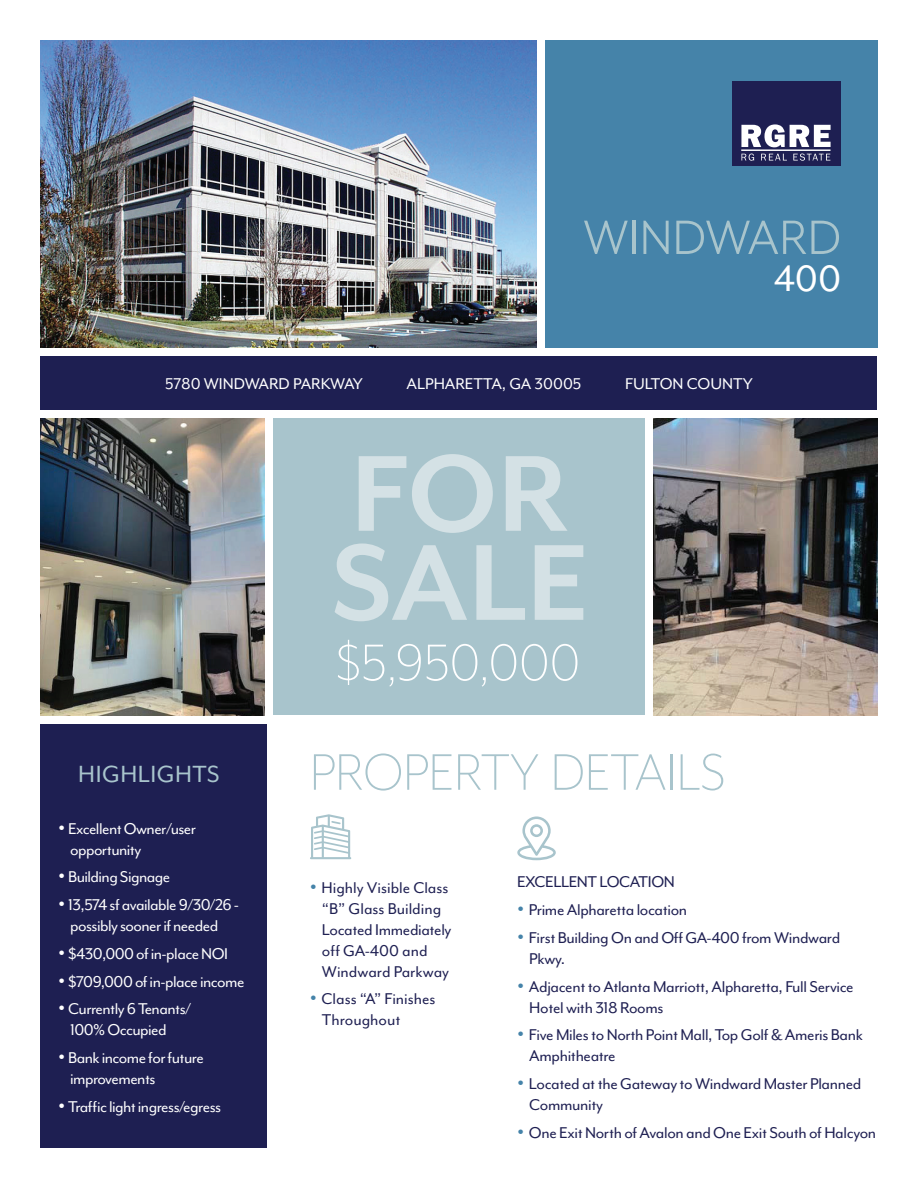
<style>
.page{position:relative;width:918px;height:1188px;background:#fff}
.page>*{position:absolute;margin:0;border:0;box-sizing:border-box;transform-origin:0 0}
.t1{font:700 124.35px/89.1px "Mr Eaves Mod OT";color:#d4e1e5}
.t2{font:300 59.1px "Mr Eaves XL Mod OT";color:#a8c4cc}
.t3{font:300 59.1px "Mr Eaves XL Mod OT";color:#fff}
.t4{font:55.5px "Mr Eaves Mod OT";color:#a8c4cc}
.t5{font:42px "Mr Eaves Mod OT";color:#fff}
.t6{font:27px "Mr Eaves Mod OT";letter-spacing:.02em;color:#a8c4cc}
.t7{font:18px/21px "Mr Eaves Mod OT";letter-spacing:-.02em;color:#1e1f52}
.t8{font:18px/21px "Mr Eaves Mod OT";letter-spacing:-.03em;color:#fff}
.t9{font:18px/21px "Mr Eaves Mod OT";color:#1e1f52}
.t10{font:18px "Mr Eaves Mod OT";color:#fff}
.s1{font-weight:700;font-size:25.5px}
.s2{font-weight:700;font-size:25.5px;color:#4583a9}
</style>
<div class="page">
<img style="left:40px;top:40px;width:497px;height:308px">
<div style="left:545px;top:40px;width:333px;height:308px;background:#4583a9"></div>
<div style="left:40px;top:356px;width:838px;height:54px;background:#1e1f52"></div>
<div style="left:40px;top:724px;width:227px;height:424px;background:#1e1f52"></div>
<svg style="left:310px;top:814px;width:41px;height:45px"></svg>
<div style="left:273px;top:418px;width:372px;height:298px;background:#a8c4cc"></div>
<img style="left:40px;top:418px;width:225px;height:298px">
<img style="left:653px;top:418px;width:225px;height:298px">
<svg style="left:517px;top:816px;width:39px;height:44px"></svg>
<div style="left:733px;top:81px;width:108px;height:85px;background:#1e1f52"></div>
<hr style="left:741px;top:149px;width:90px;height:2px;background:#fff">
<svg style="left:741px;top:124px;width:90px;height:23px"></svg>
<svg style="left:741px;top:154px;width:13px;height:7px"></svg>
<svg style="left:761px;top:154px;width:26px;height:7px"></svg>
<svg style="left:793px;top:154px;width:37px;height:7px"></svg>
<h3 class="t4" style="left:583px;top:207px;width:260px">WINDWARD</h3>
<h3 class="t5" style="left:773px;top:256px;width:69px">400</h3>
<p class="t10" style="left:165px;top:374px;width:199px">5780 WINDWARD PARKWAY</p>
<p class="t10" style="left:407px;top:374px;width:176px">ALPHARETTA, GA 30005</p>
<p class="t10" style="left:625px;top:374px;width:129px">FULTON COUNTY</p>
<h3 class="t6" style="left:78px;top:759px;width:143px">HIGHLIGHTS</h3>
<p class="t8" style="left:70px;top:818px;width:128px;text-indent:-12px"><span class="s1">•</span> Excellent Owner/user opportunity</p>
<p class="t8" style="left:58px;top:867px;width:114px"><span class="s1">•</span> Building Signage</p>
<p class="t8" style="left:58px;top:894px;width:183px;text-align:center"><span class="s1">•</span> 13,574 sf available 9/30/26 - possibly sooner if needed</p>
<p class="t8" style="left:58px;top:943px;width:171px"><span class="s1">•</span> $430,000 of in-place NOI</p>
<p class="t8" style="left:58px;top:971px;width:188px"><span class="s1">•</span> $709,000 of in-place income</p>
<p class="t8" style="left:70px;top:999px;width:123px;text-indent:-12px"><span class="s1">•</span> Currently 6 Tenants/<br>100% Occupied</p>
<p class="t8" style="left:70px;top:1047px;width:135px;text-indent:-12px"><span class="s1">•</span> Bank income for future improvements</p>
<p class="t8" style="left:58px;top:1096px;width:165px"><span class="s1">•</span> Traffic light ingress/egress</p>
<h1 class="t1" style="left:331px;top:451px;width:260px">FOR<br>SALE</h1>
<h2 class="t3" style="left:336px;top:633px;width:246px">$5,950,000</h2>
<h2 class="t2" style="left:310px;top:742px;width:417px">PROPERTY DETAILS</h2>
<p class="t9" style="left:322px;top:877px;width:131px;text-indent:-12px"><span class="s2">•</span> Highly Visible Class “B” Glass Building<br>Located Immediately off GA-400 and<br>Windward Parkway</p>
<p class="t9" style="left:322px;top:989px;width:115px;text-indent:-12px"><span class="s2">•</span> Class “A” Finishes<br>Throughout</p>
<p class="t7" style="left:517px;top:872px;width:159px">EXCELLENT LOCATION</p>
<p class="t7" style="left:517px;top:900px;width:171px"><span class="s2">•</span> Prime Alpharetta location</p>
<p class="t7" style="left:529px;top:927px;width:312px;text-indent:-12px"><span class="s2">•</span> First Building On and Off GA-400 from Windward<br>Pkwy.</p>
<p class="t7" style="left:529px;top:976px;width:326px;text-indent:-12px"><span class="s2">•</span> Adjacent to Atlanta Marriott, Alpharetta, Full Service<br>Hotel with 318 Rooms</p>
<p class="t7" style="left:529px;top:1025px;width:335px;text-indent:-12px"><span class="s2">•</span> Five Miles to North Point Mall, Top Golf &amp; Ameris Bank<br>Amphitheatre</p>
<p class="t7" style="left:529px;top:1074px;width:333px;text-indent:-12px"><span class="s2">•</span> Located at the Gateway to Windward Master Planned<br>Community</p>
<p class="t7" style="left:517px;top:1122px;width:360px"><span class="s2">•</span> One Exit North of Avalon and One Exit South of Halcyon</p>
</div>
